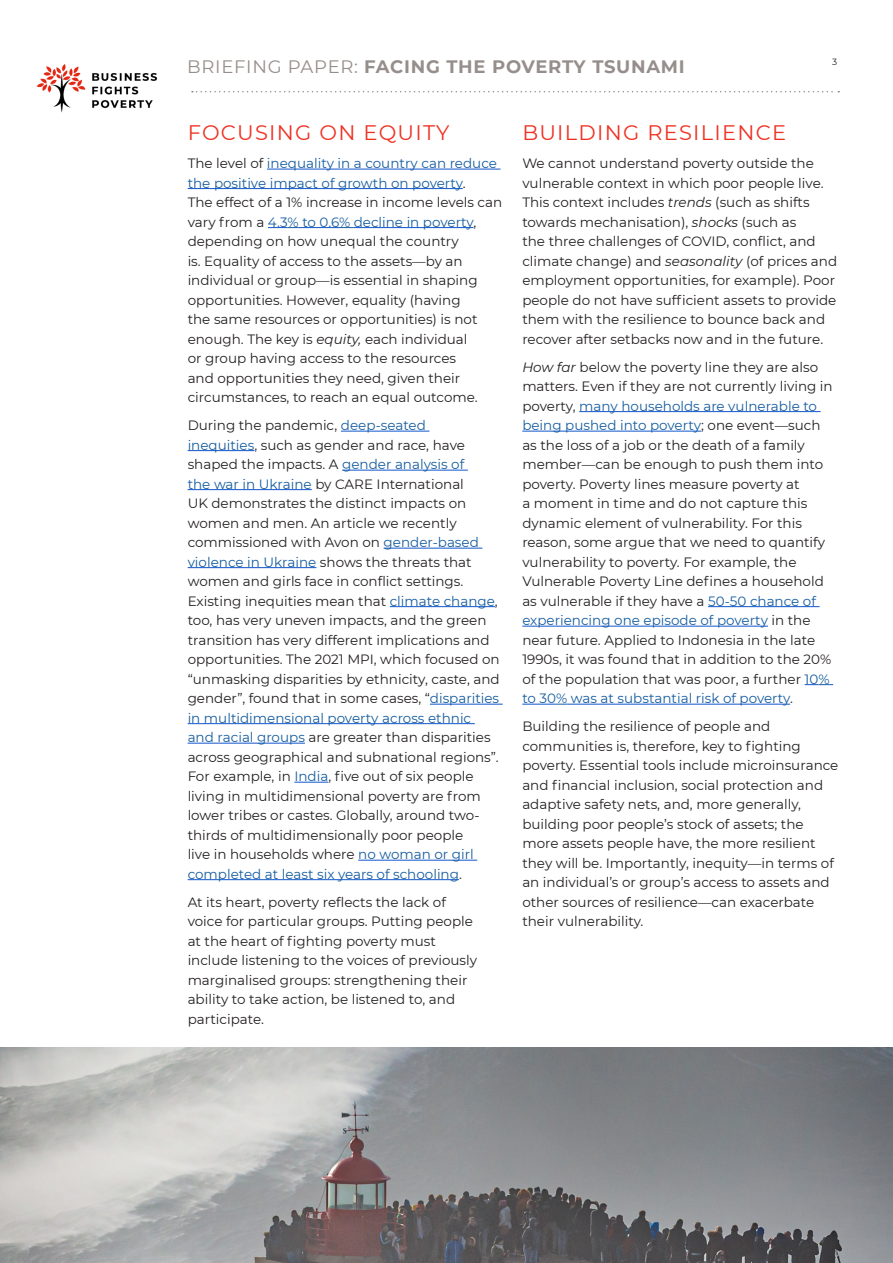
<style>
.page{position:relative;width:893px;height:1263px;background:#fff}
.page>*{position:absolute;margin:0;border:0;box-sizing:border-box;transform-origin:0 0}
.Sub_large{font:21px "Montserrat";letter-spacing:.06em;color:#ef3122}
.t1{font:700 18px "Montserrat";letter-spacing:.04em;color:#968e8b}
.Body{font:13.5px/19.5px "Montserrat";color:#231f20}
.t2{font:9px "Montserrat";color:#231f20}
.s1{font-weight:400}
.s2{color:#175d9e}
.s3{font-style:italic}
</style>
<div class="page">
<svg style="left:192px;top:91px;width:647px;height:1px"></svg>
<img style="left:36px;top:64px;width:121px;height:49px">
<hr style="left:267px;top:169px;width:234px;height:1px;background:#15c">
<hr style="left:188px;top:188px;width:275px;height:1px;background:#15c">
<svg style="left:268px;top:227px;width:31px;height:1px"></svg>
<hr style="left:299px;top:227px;width:40px;height:1px;background:#15c">
<svg style="left:339px;top:227px;width:15px;height:1px"></svg>
<hr style="left:354px;top:227px;width:119px;height:1px;background:#15c">
<hr style="left:341px;top:431px;width:88px;height:1px;background:#15c">
<hr style="left:188px;top:450px;width:66px;height:1px;background:#15c">
<hr style="left:342px;top:470px;width:126px;height:1px;background:#15c">
<hr style="left:188px;top:489px;width:124px;height:1px;background:#15c">
<hr style="left:384px;top:548px;width:98px;height:1px;background:#15c">
<hr style="left:188px;top:567px;width:128px;height:1px;background:#15c">
<hr style="left:390px;top:606px;width:105px;height:1px;background:#15c">
<hr style="left:430px;top:704px;width:73px;height:1px;background:#15c">
<hr style="left:188px;top:723px;width:287px;height:1px;background:#15c">
<hr style="left:188px;top:743px;width:117px;height:1px;background:#15c">
<hr style="left:294px;top:782px;width:34px;height:1px;background:#15c">
<hr style="left:358px;top:860px;width:119px;height:1px;background:#15c">
<hr style="left:188px;top:879px;width:271px;height:1px;background:#15c">
<hr style="left:579px;top:411px;width:242px;height:1px;background:#15c">
<hr style="left:522px;top:431px;width:179px;height:1px;background:#15c">
<hr style="left:708px;top:606px;width:111px;height:1px;background:#15c">
<hr style="left:522px;top:626px;width:246px;height:1px;background:#15c">
<svg style="left:805px;top:684px;width:28px;height:1px"></svg>
<hr style="left:522px;top:704px;width:34px;height:1px;background:#15c">
<hr style="left:567px;top:704px;width:223px;height:1px;background:#15c">
<img style="left:0;top:1048px;width:893px;height:215px">
<h2 class="t1" style="left:187px;top:54px;width:499px"><span class="s1">BRIEFING PAPER:</span> FACING THE POVERTY TSUNAMI</h2>
<p class="t2" style="left:832px;top:56px;width:7px">3</p>
<p class="Sub_large" style="left:188px;top:118px;width:263px">FOCUSING ON EQUITY</p>
<p class="Body" style="left:188px;top:153px;width:316px">The level of <span class="s2">inequality in a country can reduce the positive impact of growth on poverty</span>.<br>The effect of a 1% increase in income levels can vary from a <span class="s2">4.3% to 0.6% decline in poverty</span>, depending on how unequal the country<br>is. Equality of access to the assets—by an individual or group—is essential in shaping opportunities. However, equality (having<br>the same resources or opportunities) is not enough. The key is <span class="s3">equity,</span> each individual<br>or group having access to the resources<br>and opportunities they need, given their circumstances, to reach an equal outcome.</p>
<p class="Body" style="left:188px;top:415px;width:314px">During the pandemic, <span class="s2">deep-seated<br>inequities</span>, such as gender and race, have shaped the impacts. A <span class="s2">gender analysis of<br>the war in Ukraine</span> by CARE International<br>UK demonstrates the distinct impacts on women and men. An article we recently commissioned with Avon on <span class="s2">gender-based violence in Ukraine</span> shows the threats that women and girls face in conflict settings.<br>Existing inequities mean that <span class="s2">climate change</span>, too, has very uneven impacts, and the green transition has very different implications and opportunities. The 2021 MPI, which focused on “unmasking disparities by ethnicity, caste, and gender”, found that in some cases, “<span class="s2">disparities in multidimensional poverty across ethnic and racial groups</span> are greater than disparities across geographical and subnational regions”.<br>For example, in <span class="s2">India</span>, five out of six people living in multidimensional poverty are from lower tribes or castes. Globally, around two&shy;thirds of multidimensionally poor people<br>live in households where <span class="s2">no woman or girl completed at least six years of schooling</span>.</p>
<p class="Body" style="left:188px;top:892px;width:291px">At its heart, poverty reflects the lack of voice for particular groups. Putting people at the heart of fighting poverty must include listening to the voices of previously marginalised groups: strengthening their ability to take action, be listened to, and participate.</p>
<p class="Sub_large" style="left:522px;top:118px;width:265px">BUILDING RESILIENCE</p>
<p class="Body" style="left:522px;top:153px;width:316px">We cannot understand poverty outside the vulnerable context in which poor people live.<br>This context includes <span class="s3">trends</span> (such as shifts towards mechanisation), <span class="s3">shocks</span> (such as<br>the three challenges of COVID, conflict, and climate change) and <span class="s3">seasonality</span> (of prices and employment opportunities, for example). Poor people do not have sufficient assets to provide them with the resilience to bounce back and recover after setbacks now and in the future.</p>
<p class="Body" style="left:522px;top:357px;width:312px"><span class="s3">How far</span> below the poverty line they are also matters. Even if they are not currently living in poverty, <span class="s2">many households are vulnerable to being pushed into poverty</span>; one event—such as the loss of a job or the death of a family member—can be enough to push them into poverty. Poverty lines measure poverty at<br>a moment in time and do not capture this dynamic element of vulnerability. For this reason, some argue that we need to quantify vulnerability to poverty. For example, the Vulnerable Poverty Line defines a household as vulnerable if they have a <span class="s2">50-50 chance of experiencing one episode of poverty</span> in the near future. Applied to Indonesia in the late 1990s, it was found that in addition to the 20% of the population that was poor, a further <span class="s2">10% to 30% was at substantial risk of poverty</span>.</p>
<p class="Body" style="left:522px;top:716px;width:318px">Building the resilience of people and communities is, therefore, key to fighting poverty. Essential tools include microinsurance and financial inclusion, social protection and adaptive safety nets, and, more generally, building poor people’s stock of assets; the more assets people have, the more resilient they will be. Importantly, inequity—in terms of an individual’s or group’s access to assets and other sources of resilience—can exacerbate their vulnerability.</p>
</div>
